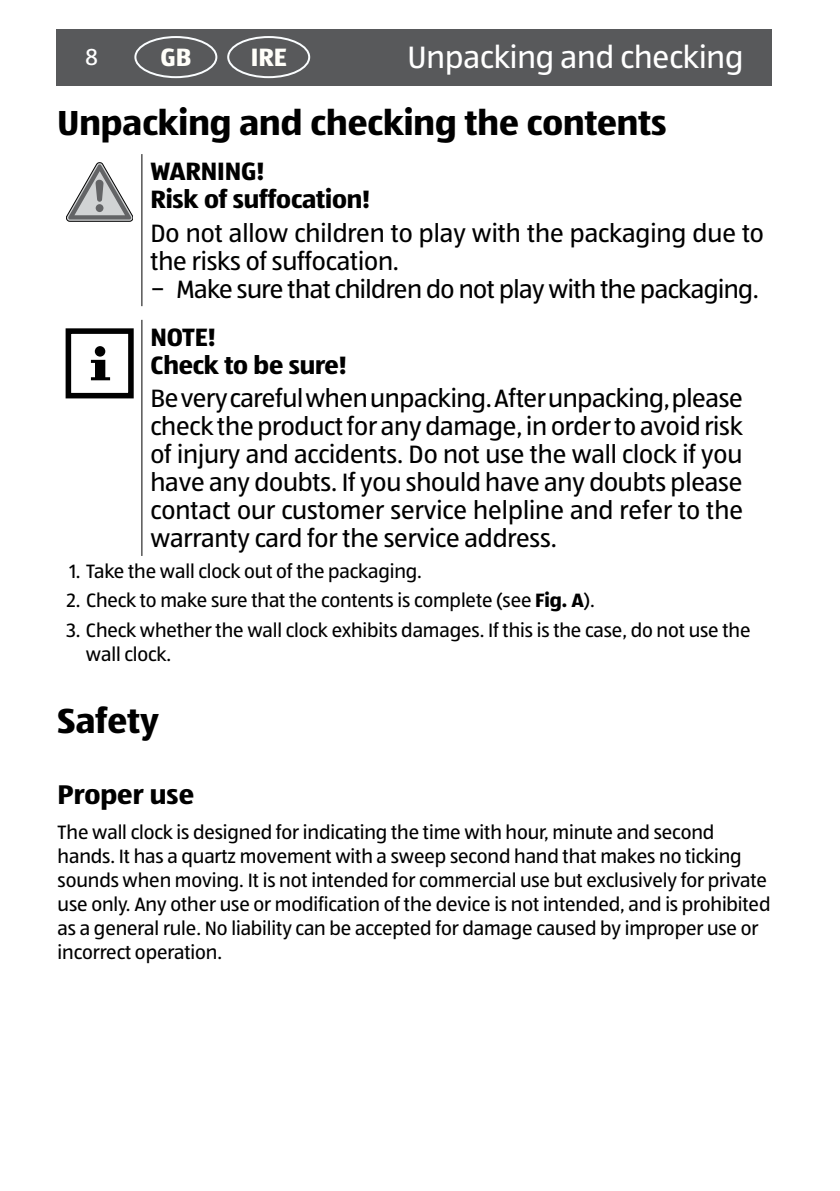
<style>
.page{position:relative;width:840px;height:1191px;background:#fff}
.page>*{position:absolute;margin:0;border:0;box-sizing:border-box;transform-origin:0 0}
.t1{font:700 36px "ALDISUEDOT";color:#000}
.t2{font:32px "ALDISUEDOT";color:#fff}
.t3{font:700 28px "ALDISUEDOT";color:#000}
.t4{font:26px/28px "ALDISUEDOT";letter-spacing:-.005em;color:#000}
.t5{font:700 26px/28px "ALDISUEDOT";letter-spacing:-.005em;color:#000}
.t6{font:700 26px "ALDISUEDOT";color:#fffef9}
.t7{font:24px "ALDISUEDOT";color:#fff}
.t8{font:20px/24px "ALDISUEDOT";letter-spacing:-.005em;color:#000}
.s1{font-weight:700}
</style>
<div class="page">
<div style="left:57px;top:29px;width:714px;height:56px;background:#58595b"></div>
<div style="left:134px;top:36px;width:83px;height:42px;border:2px solid #fafdff;border-radius:50%"></div>
<div style="left:227px;top:36px;width:83px;height:42px;border:2px solid #fafdff;border-radius:50%"></div>
<hr style="left:141px;top:154px;width:1px;height:152px;background:#000">
<svg style="left:66px;top:163px;width:67px;height:58px"></svg>
<hr style="left:141px;top:320px;width:1px;height:236px;background:#000">
<div style="left:66px;top:328px;width:68px;height:70px;border:6px solid #000"></div>
<div style="left:95px;top:346px;width:10px;height:10px;background:#000;border-radius:50%"></div>
<svg style="left:91px;top:360px;width:19px;height:20px"></svg>
<p class="t7" style="left:85px;top:41px;width:15px">8</p>
<h3 class="t6" style="left:160px;top:39px;width:32px">GB</h3>
<h3 class="t6" style="left:250px;top:39px;width:38px">IRE</h3>
<h2 class="t2" style="left:407px;top:36px;width:337px">Unpacking and checking</h2>
<h1 class="t1" style="left:58px;top:98px;width:610px">Unpacking and checking the contents</h1>
<h3 class="t5" style="left:150px;top:156px;width:221px">WARNING!<br>Risk of suffocation!</h3>
<h3 class="t4" style="left:150px;top:218px;width:614px">Do not allow children to play with the packaging due to the risks of suffocation.<br>− Make sure that children do not play with the packaging.</h3>
<h3 class="t5" style="left:150px;top:322px;width:198px">NOTE!<br>Check to be sure!</h3>
<p class="t4" style="left:150px;top:384px;width:594px;text-align:justify">Be very careful when unpacking. After unpacking, please check the product for any damage, in order to avoid risk of injury and accidents. Do not use the wall clock if you have any doubts. If you should have any doubts please contact our customer service helpline and refer to the warranty card for the service address.</p>
<p class="t8" style="left:69px;top:558px;width:354px">1. Take the wall clock out of the packaging.</p>
<p class="t8" style="left:67px;top:588px;width:529px">2. Check to make sure that the contents is complete (see <span class="s1">Fig. A</span>).</p>
<p class="t8" style="left:86px;top:617px;width:665px;text-indent:-20px">3. Check whether the wall clock exhibits damages. If this is the case, do not use the wall clock.</p>
<h1 class="t1" style="left:58px;top:696px;width:103px">Safety</h1>
<h3 class="t3" style="left:58px;top:775px;width:138px">Proper use</h3>
<p class="t8" style="left:58px;top:820px;width:714px">The wall clock is designed for indicating the time with hour, minute and second hands. It has a quartz movement with a sweep second hand that makes no ticking sounds when moving. It is not intended for commercial use but exclusively for private use only. Any other use or modification of the device is not intended, and is prohibited as a general rule. No liability can be accepted for damage caused by improper use or incorrect operation.</p>
</div>
